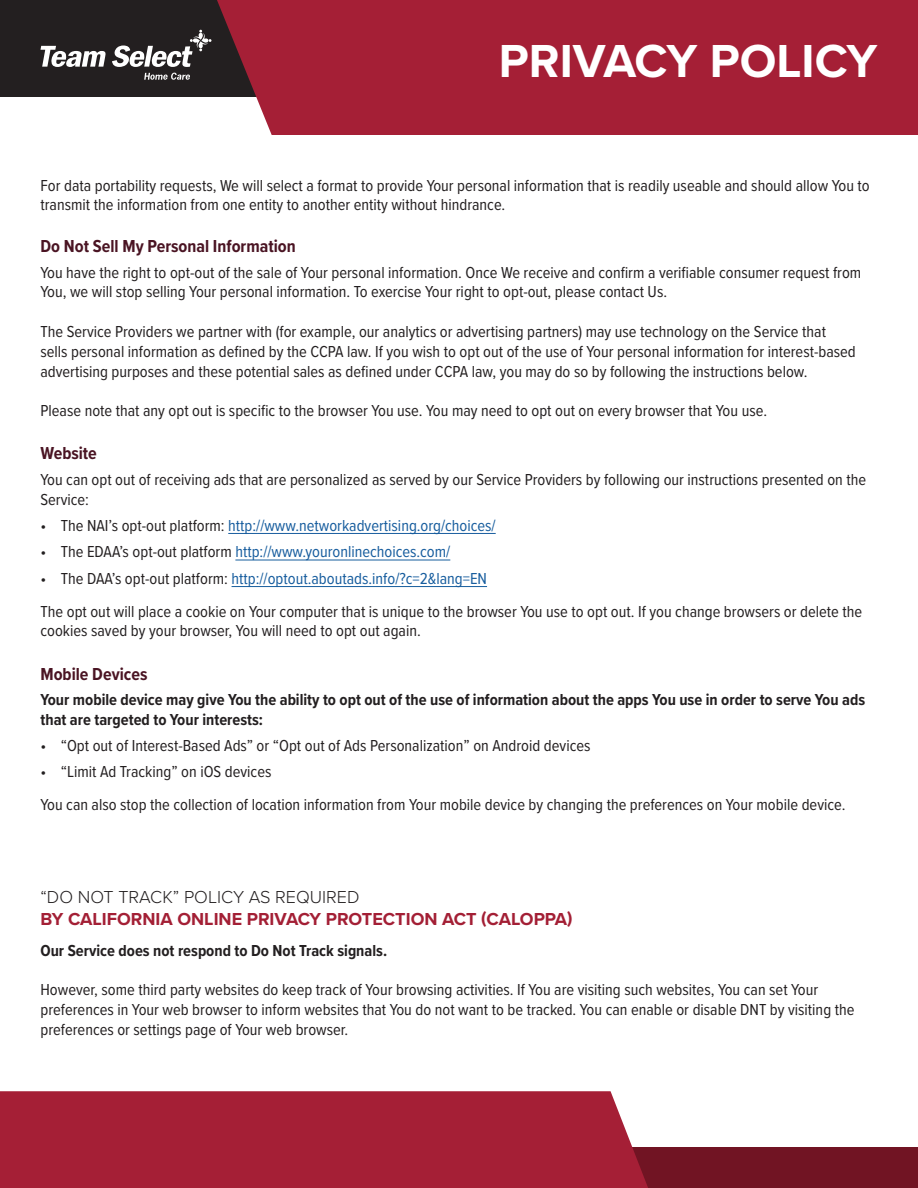
<style>
.page{position:relative;width:918px;height:1188px;background:#fff}
.page>*{position:absolute;margin:0;border:0;box-sizing:border-box;transform-origin:0 0}
.t1{font:700 48px "Proxima Nova";color:#fff}
.t2{font:700 18px "Proxima Nova Cond";color:#4a1423}
.t3{font:700 18px "Proxima Nova";color:#a31f35}
.t4{font:300 18px "Proxima Nova";color:#231f20}
.t5{font:16.5px/19.8px "Proxima Nova Cond";color:#231f20}
.t6{font:700 16.5px/19.8px "Proxima Nova Cond";color:#231f20}
.t7{font:16.5px "Proxima Nova Cond";color:#175d9e}
.s1{color:#231f20}
.s2{color:#175d9e}
</style>
<div class="page">
<div style="left:0;top:0;width:340px;height:97px;background:#231f20"></div>
<div style="left:217px;top:0;width:701px;height:135px;background:#a51f36"></div>
<div style="left:578px;top:1148px;width:340px;height:40px;background:#711423"></div>
<div style="left:0;top:1091px;width:653px;height:97px;background:#a51f36"></div>
<svg style="left:40px;top:46px;width:66px;height:21px"></svg>
<svg style="left:144px;top:73px;width:46px;height:7px"></svg>
<svg style="left:112px;top:30px;width:100px;height:37px"></svg>
<hr style="left:228px;top:533px;width:268px;height:1px;background:#175d9e">
<hr style="left:235px;top:560px;width:215px;height:1px;background:#175d9e">
<hr style="left:232px;top:586px;width:255px;height:1px;background:#175d9e">
<h1 class="t1" style="left:499px;top:26px;width:380px">PRIVACY POLICY</h1>
<p class="t5" style="left:40px;top:175px;width:831px">For data portability requests, We will select a format to provide Your personal information that is readily useable and should allow You to transmit the information from one entity to another entity without hindrance.</p>
<p class="t2" style="left:40px;top:233px;width:257px">Do Not Sell My Personal Information</p>
<p class="t5" style="left:40px;top:262px;width:822px">You have the right to opt-out of the sale of Your personal information. Once We receive and confirm a verifiable consumer request from<br>You, we will stop selling Your personal information. To exercise Your right to opt-out, please contact Us.</p>
<p class="t5" style="left:40px;top:321px;width:817px">The Service Providers we partner with (for example, our analytics or advertising partners) may use technology on the Service that sells personal information as defined by the CCPA law. If you wish to opt out of the use of Your personal information for interest-based advertising purposes and these potential sales as defined under CCPA law, you may do so by following the instructions below.</p>
<p class="t5" style="left:40px;top:400px;width:728px">Please note that any opt out is specific to the browser You use. You may need to opt out on every browser that You use.</p>
<p class="t2" style="left:40px;top:440px;width:58px">Website</p>
<p class="t5" style="left:40px;top:469px;width:827px">You can opt out of receiving ads that are personalized as served by our Service Providers by following our instructions presented on the<br>Service:</p>
<p class="t7" style="left:40px;top:513px;width:457px"><span class="s1">• The NAI’s opt-out platform:</span> http://www.networkadvertising.org/choices/</p>
<p class="t7" style="left:40px;top:540px;width:411px"><span class="s1">• The EDAA’s opt-out platform</span> http://www.youronlinechoices.com/</p>
<p class="t5" style="left:40px;top:562px;width:823px;line-height:32.5px">• The DAA’s opt-out platform: <span class="s2">http://optout.aboutads.info/?c=2&amp;lang=EN<br></span>The opt out will place a cookie on Your computer that is unique to the browser You use to opt out. If you change browsers or delete the</p>
<p class="t5" style="left:40px;top:620px;width:382px">cookies saved by your browser, You will need to opt out again.</p>
<p class="t2" style="left:40px;top:660px;width:108px">Mobile Devices</p>
<p class="t6" style="left:40px;top:690px;width:826px">Your mobile device may give You the ability to opt out of the use of information about the apps You use in order to serve You ads that are targeted to Your interests:</p>
<p class="t5" style="left:40px;top:735px;width:552px">• “Opt out of Interest-Based Ads” or “Opt out of Ads Personalization” on Android devices</p>
<p class="t5" style="left:40px;top:755px;width:807px;line-height:32.5px">• “Limit Ad Tracking” on iOS devices<br>You can also stop the collection of location information from Your mobile device by changing the preferences on Your mobile device.</p>
<p class="t4" style="left:40px;top:884px;width:321px">“DO NOT TRACK” POLICY AS REQUIRED</p>
<p class="t3" style="left:40px;top:905px;width:534px">BY CALIFORNIA ONLINE PRIVACY PROTECTION ACT (CALOPPA)</p>
<p class="t6" style="left:40px;top:940px;width:348px">Our Service does not respond to Do Not Track signals.</p>
<p class="t5" style="left:40px;top:979px;width:816px">However, some third party websites do keep track of Your browsing activities. If You are visiting such websites, You can set Your preferences in Your web browser to inform websites that You do not want to be tracked. You can enable or disable DNT by visiting the preferences or settings page of Your web browser.</p>
</div>
